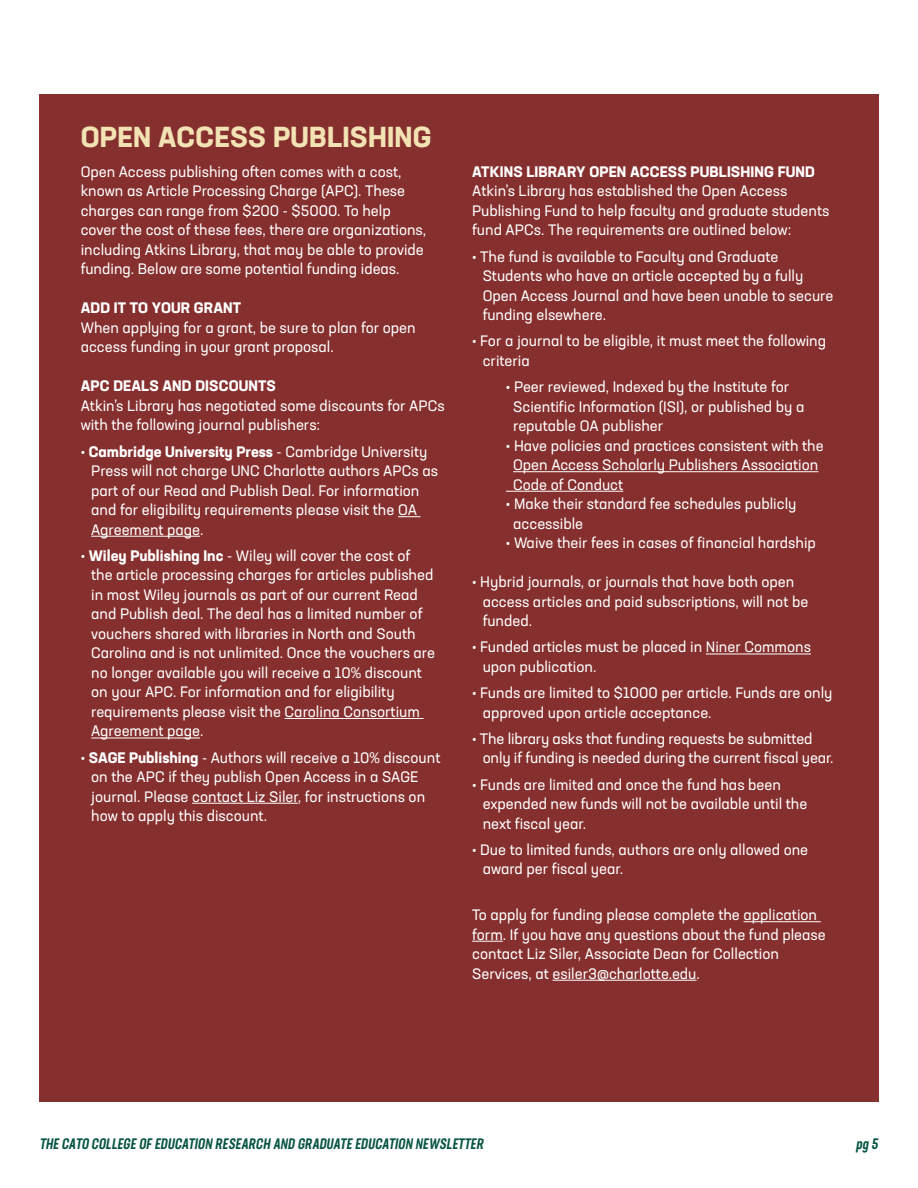
<style>
.page{position:relative;width:918px;height:1188px;background:#fff}
.page>*{position:absolute;margin:0;border:0;box-sizing:border-box;transform-origin:0 0}
.t1{font:700 28.5px "Neusa Next Std";letter-spacing:.01em;color:#f2e2b4}
.t2{font:15px/19.5px "Neusa Next Std";color:#fff}
.t3{font:700 15px "Neusa Next Std";letter-spacing:.01em;color:#fff}
.t4{font:italic 500 15px "Neusa Next Std Compact";color:#085542}
.s1{font-weight:700}
</style>
<div class="page">
<div style="left:39px;top:94px;width:840px;height:1008px;background:#852f2e"></div>
<svg style="left:398px;top:516px;width:23px;height:1px"></svg>
<hr style="left:91px;top:536px;width:109px;height:1px;background:#fff">
<hr style="left:285px;top:718px;width:139px;height:1px;background:#fff">
<hr style="left:91px;top:738px;width:109px;height:1px;background:#fff">
<hr style="left:192px;top:803px;width:106px;height:1px;background:#fff">
<hr style="left:513px;top:471px;width:305px;height:1px;background:#fff">
<hr style="left:506px;top:491px;width:117px;height:1px;background:#fff">
<hr style="left:706px;top:654px;width:105px;height:1px;background:#fff">
<hr style="left:744px;top:921px;width:77px;height:1px;background:#fff">
<hr style="left:472px;top:941px;width:31px;height:1px;background:#fff">
<hr style="left:552px;top:980px;width:145px;height:1px;background:#fff">
<h1 class="t1" style="left:81px;top:118px;width:352px">OPEN ACCESS PUBLISHING</h1>
<p class="t2" style="left:81px;top:162px;width:347px">Open Access publishing often comes with a cost, known as Article Processing Charge (APC). These charges can range from $200 - $5000. To help cover the cost of these fees, there are organizations, including Atkins Library, that may be able to provide funding. Below are some potential funding ideas.</p>
<p class="t3" style="left:81px;top:298px;width:162px">ADD IT TO YOUR GRANT</p>
<p class="t2" style="left:81px;top:318px;width:337px">When applying for a grant, be sure to plan for open access funding in your grant proposal.</p>
<p class="t3" style="left:81px;top:376px;width:197px">APC DEALS AND DISCOUNTS</p>
<p class="t2" style="left:81px;top:396px;width:366px">Atkin’s Library has negotiated some discounts for APCs with the following journal publishers:</p>
<p class="t2" style="left:91px;top:441px;width:348px;text-indent:-10px">• <span class="s1">Cambridge University Press</span> - Cambridge University Press will not charge UNC Charlotte authors APCs as part of our Read and Publish Deal. For information and for eligibility requirements please visit the OA Agreement page.</p>
<p class="t2" style="left:91px;top:546px;width:345px;text-indent:-10px">• <span class="s1">Wiley Publishing Inc</span> - Wiley will cover the cost of the article processing charges for articles published in most Wiley journals as part of our current Read and Publish deal. The deal has a limited number of vouchers shared with libraries in North and South Carolina and is not unlimited. Once the vouchers are no longer available you will receive a 10% discount on your APC. For information and for eligibility requirements please visit the Carolina Consortium Agreement page.</p>
<p class="t2" style="left:91px;top:747px;width:351px;text-indent:-10px">• <span class="s1">SAGE Publishing</span> - Authors will receive a 10% discount on the APC if they publish Open Access in a SAGE journal. Please contact Liz Siler, for instructions on how to apply this discount.</p>
<p class="t3" style="left:472px;top:162px;width:344px">ATKINS LIBRARY OPEN ACCESS PUBLISHING FUND</p>
<p class="t2" style="left:472px;top:181px;width:359px">Atkin’s Library has established the Open Access<br>Publishing Fund to help faculty and graduate students fund APCs. The requirements are outlined below:</p>
<p class="t2" style="left:483px;top:246px;width:352px;text-indent:-10px">• The fund is available to Faculty and Graduate Students who have an article accepted by a fully Open Access Journal and have been unable to secure funding elsewhere.</p>
<p class="t2" style="left:483px;top:331px;width:345px;text-indent:-10px">• For a journal to be eligible, it must meet the following criteria</p>
<p class="t2" style="left:513px;top:377px;width:293px;text-indent:-7px">• Peer reviewed, Indexed by the Institute for<br>Scientific Information (ISI), or published by a reputable OA publisher</p>
<p class="t2" style="left:513px;top:435px;width:312px;text-indent:-7px">• Have policies and practices consistent with the<br>Open Access Scholarly Publishers Association<br>Code of Conduct</p>
<p class="t2" style="left:513px;top:494px;width:285px;text-indent:-7px">• Make their standard fee schedules publicly accessible</p>
<p class="t2" style="left:506px;top:533px;width:312px">• Waive their fees in cases of financial hardship</p>
<p class="t2" style="left:483px;top:572px;width:327px;text-indent:-10px">• Hybrid journals, or journals that have both open access articles and paid subscriptions, will not be funded.</p>
<p class="t2" style="left:483px;top:637px;width:330px;text-indent:-10px">• Funded articles must be placed in Niner Commons upon publication.</p>
<p class="t2" style="left:483px;top:683px;width:351px;text-indent:-10px">• Funds are limited to $1000 per article. Funds are only approved upon article acceptance.</p>
<p class="t2" style="left:483px;top:729px;width:352px;text-indent:-10px">• The library asks that funding requests be submitted only if funding is needed during the current fiscal year.</p>
<p class="t2" style="left:483px;top:774px;width:326px;text-indent:-10px">• Funds are limited and once the fund has been expended new funds will not be available until the next fiscal year.</p>
<p class="t2" style="left:483px;top:840px;width:327px;text-indent:-10px">• Due to limited funds, authors are only allowed one award per fiscal year.</p>
<p class="t2" style="left:472px;top:905px;width:355px">To apply for funding please complete the application form. If you have any questions about the fund please contact Liz Siler, Associate Dean for Collection Services, at esiler3@charlotte.edu.</p>
<p class="t4" style="left:39px;top:1134px;width:448px">THE CATO COLLEGE OF EDUCATION RESEARCH AND GRADUATE EDUCATION NEWSLETTER</p>
<p class="t4" style="left:856px;top:1134px;width:26px">pg 5</p>
</div>
